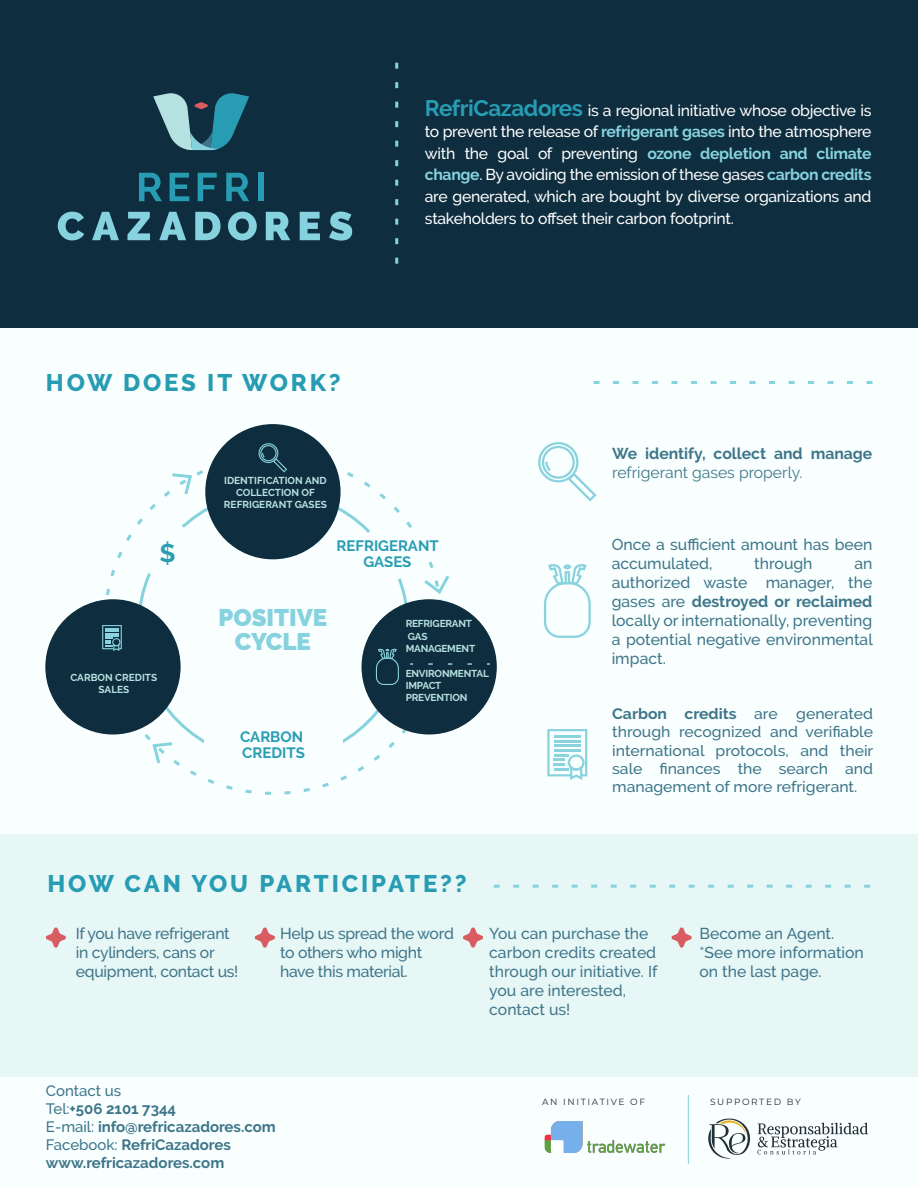
<style>
.page{position:relative;width:918px;height:1188px;background:#f8fffe}
.page>*{position:absolute;margin:0;border:0;box-sizing:border-box;transform-origin:0 0}
.t1{font:700 25.5px "Raleway";color:#299db3}
.t2{font:800 24px "Raleway";letter-spacing:.12em;color:#279cb3}
.t3{font:900 24px/24.2px "Raleway";color:#86d2de;text-align:center}
.t4{font:500 15.75px/18.9px "Raleway";color:#3e758a}
.t5{font:500 15.75px/21.6px "Raleway";letter-spacing:-.02em;color:#fff;text-align:justify}
.t6{font:500 15.75px/18.9px "Raleway";letter-spacing:-.02em;color:#3e758a}
.t7{font:700 15.75px "Raleway";color:#3e758a}
.t8{font:15.75px "Raleway";color:#3e758a}
.t9{font:500 15.15px/18.1px "Raleway";color:#3e758a;text-align:justify;scale:1.04 1}
.t10{font:700 15px/18px "Raleway";color:#3e758a}
.t11{font:700 15px/16.2px "Raleway";color:#299db3}
.t12{font:700 10.05px/12.3px "Raleway";letter-spacing:-.015em;color:#b6e1e1;text-align:center}
.t13{font:9px "Montserrat";letter-spacing:.18em;color:#212f37}
.s1{font-weight:700;font-size:22.5px;color:#279cb3}
.s2{font-weight:700;color:#86d2de}
.s3{font-weight:700}
.s4{font-weight:500}
</style>
<div class="page">
<div style="left:0;top:835px;width:918px;height:242px;background:#e7f7f6"></div>
<div style="left:0;top:0;width:918px;height:327px;background:#0e2d3e"></div>
<svg style="left:595px;top:381px;width:278px;height:3px"></svg>
<svg style="left:395px;top:64px;width:3px;height:200px"></svg>
<svg style="left:46px;top:928px;width:20px;height:20px"></svg>
<svg style="left:255px;top:928px;width:20px;height:20px"></svg>
<svg style="left:463px;top:928px;width:20px;height:20px"></svg>
<svg style="left:672px;top:928px;width:20px;height:20px"></svg>
<svg style="left:544px;top:564px;width:47px;height:74px"></svg>
<svg style="left:538px;top:442px;width:59px;height:60px"></svg>
<svg style="left:547px;top:729px;width:40px;height:51px"></svg>
<svg style="left:94px;top:448px;width:348px;height:347px"></svg>
<div style="left:205px;top:424px;width:136px;height:135px;background:#0e2d3e;border-radius:50%"></div>
<div style="left:204px;top:714px;width:139px;height:52px;background:#f8fffe"></div>
<div style="left:362px;top:599px;width:135px;height:136px;background:#0e2d3e;border-radius:50%"></div>
<div style="left:45px;top:599px;width:136px;height:136px;background:#0e2d3e;border-radius:50%"></div>
<svg style="left:429px;top:663px;width:43px;height:2px"></svg>
<div style="left:139px;top:522px;width:58px;height:58px;background:#f8fffe;border-radius:50%"></div>
<div style="left:362px;top:522px;width:57px;height:58px;background:#f8fffe;border-radius:50%"></div>
<svg style="left:259px;top:443px;width:28px;height:29px"></svg>
<svg style="left:102px;top:625px;width:20px;height:26px"></svg>
<svg style="left:376px;top:649px;width:23px;height:36px"></svg>
<svg style="left:171px;top:472px;width:23px;height:24px"></svg>
<svg style="left:422px;top:574px;width:28px;height:22px"></svg>
<svg style="left:151px;top:741px;width:23px;height:24px"></svg>
<svg style="left:495px;top:885px;width:375px;height:3px"></svg>
<svg style="left:708px;top:1119px;width:43px;height:40px"></svg>
<svg style="left:757px;top:1123px;width:111px;height:32px"></svg>
<hr style="left:688px;top:1095px;width:1px;height:69px;background:#86d2de">
<svg style="left:153px;top:93px;width:96px;height:57px"></svg>
<svg style="left:58px;top:212px;width:26px;height:28px"></svg>
<svg style="left:92px;top:212px;width:27px;height:28px"></svg>
<svg style="left:127px;top:212px;width:23px;height:28px"></svg>
<svg style="left:159px;top:212px;width:27px;height:28px"></svg>
<svg style="left:195px;top:212px;width:26px;height:28px"></svg>
<svg style="left:228px;top:212px;width:29px;height:28px"></svg>
<svg style="left:266px;top:212px;width:24px;height:28px"></svg>
<svg style="left:300px;top:212px;width:20px;height:28px"></svg>
<svg style="left:329px;top:212px;width:23px;height:29px"></svg>
<svg style="left:139px;top:173px;width:23px;height:28px"></svg>
<svg style="left:170px;top:173px;width:19px;height:28px"></svg>
<svg style="left:198px;top:173px;width:19px;height:28px"></svg>
<svg style="left:226px;top:173px;width:23px;height:28px"></svg>
<div style="left:258px;top:173px;width:6px;height:28px;background:#279cb3"></div>
<img style="left:544px;top:1121px;width:122px;height:32px">
<h2 class="t2" style="left:46px;top:369px;width:296px">HOW DOES IT WORK?</h2>
<p class="t12" style="left:224px;top:474px;width:104px">IDENTIFICATION AND<br>COLLECTION OF<br>REFRIGERANT GASES</p>
<p class="t5" style="left:425px;top:99px;width:448px"><span class="s1">RefriCazadores</span> is a regional initiative whose objective is to prevent the release of <span class="s2">refrigerant gases</span> into the atmosphere with the goal of preventing <span class="s2">ozone depletion and climate change</span>. By avoiding the emission of these gases <span class="s2">carbon credits </span>are generated, which are bought by diverse organizations and stakeholders to offset their carbon footprint.</p>
<p class="t7" style="left:612px;top:445px;width:262px">We identify, collect and manage</p>
<p class="t8" style="left:612px;top:463px;width:192px">refrigerant gases properly.</p>
<h1 class="t1" style="left:160px;top:539px;width:18px">$</h1>
<p class="t11" style="left:336px;top:538px;width:104px;text-align:center">REFRIGERANT<br>GASES</p>
<p class="t12" style="left:71px;top:671px;width:88px">CARBON CREDITS<br>SALES</p>
<h2 class="t3" style="left:219px;top:606px;width:110px">POSITIVE<br>CYCLE</h2>
<p class="t11" style="left:240px;top:729px;width:66px">CARBON<br>CREDITS</p>
<p class="t12" style="left:406px;top:618px;width:71px;text-align:left">REFRIGERANT<br>GAS<br>MANAGEMENT</p>
<p class="t12" style="left:406px;top:667px;width:85px;text-align:left">ENVIRONMENTAL<br>IMPACT<br>PREVENTION</p>
<h2 class="t2" style="left:47px;top:870px;width:421px">HOW CAN YOU PARTICIPATE??</h2>
<p class="t4" style="left:612px;top:535px;width:262px">Once a sufficient amount has been accumulated,</p>
<p class="t4" style="left:754px;top:554px;width:60px">through</p>
<p class="t4" style="left:612px;top:554px;width:263px;text-align:justify;text-indent:243px">an authorized waste manager, the gases are <span class="s3">destroyed or reclaimed </span>locally or internationally, preventing a potential negative environmental impact.</p>
<p class="t9" style="left:612px;top:705px;width:253px"><span class="s3">Carbon credits</span> are generated through recognized and verifiable international protocols, and their sale finances the search and management of more refrigerant.</p>
<p class="t6" style="left:76px;top:924px;width:164px">If you have refrigerant in cylinders, cans or equipment, contact us!</p>
<p class="t6" style="left:280px;top:924px;width:175px">Help us spread the word to others who might have this material.</p>
<p class="t4" style="left:489px;top:924px;width:170px">You can purchase the carbon credits created through our initiative. If you are interested, contact us!</p>
<p class="t4" style="left:699px;top:924px;width:166px">Become an Agent. *See more information on the last page.</p>
<p class="t10" style="left:46px;top:1082px;width:231px"><span class="s4">Contact us<br>Tel:</span>+506 2101 7344<br><span class="s4">E-mail:</span> info@refricazadores.com<br><span class="s4">Facebook:</span> RefriCazadores www.refricazadores.com</p>
<p class="t13" style="left:542px;top:1095px;width:104px">AN INITIATIVE OF</p>
<p class="t13" style="left:710px;top:1095px;width:92px">SUPPORTED BY</p>
</div>
